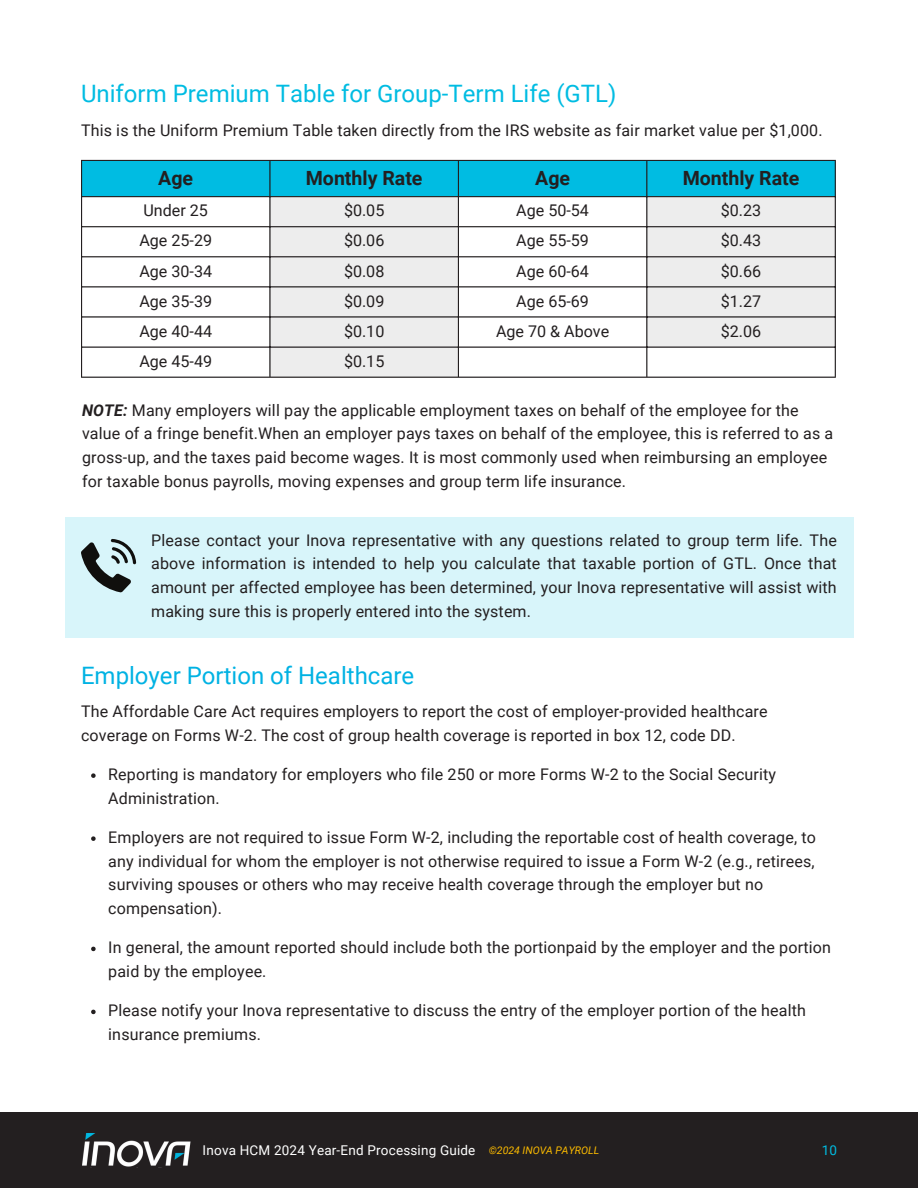
<style>
.page{position:relative;width:918px;height:1188px;background:#fff}
.page>*{position:absolute;margin:0;border:0;box-sizing:border-box;transform-origin:0 0}
.t1{font:24px "Roboto";color:#00bce2}
.t2{font:24px "Roboto";color:#00b2e3}
.t3{font:700 19.5px "Roboto";color:#231f20}
.t4{font:16.05px/23.7px "Roboto";letter-spacing:.01em;color:#231f20}
.t5{font:13.5px "Roboto";letter-spacing:.015em;color:#fff}
.t6{font:13.5px "Roboto";color:#00bce2}
.t7{font:italic 10.5px "Roboto";color:#fbba00}
.s1{font-weight:700;font-style:italic}
</style>
<div class="page">
<div style="left:65px;top:517px;width:788px;height:121px;background:#d8f5fa"></div>
<svg style="left:81px;top:539px;width:55px;height:53px"></svg>
<svg style="left:91px;top:773px;width:5px;height:5px"></svg>
<svg style="left:91px;top:836px;width:5px;height:5px"></svg>
<svg style="left:91px;top:947px;width:5px;height:4px"></svg>
<svg style="left:91px;top:1010px;width:5px;height:4px"></svg>
<div style="left:0;top:1112px;width:918px;height:76px;background:#231f20"></div>
<img style="left:82px;top:1133px;width:108px;height:34px">
<div style="left:82px;top:161px;width:753px;height:35px;background:#00bce2"></div>
<svg style="left:271px;top:197px;width:564px;height:180px;fill:#ededed"></svg>
<hr style="left:81px;top:161px;width:1px;height:216px;background:#231f20">
<hr style="left:269px;top:161px;width:2px;height:216px;background:#231f20">
<hr style="left:458px;top:161px;width:1px;height:216px;background:#231f20">
<hr style="left:646px;top:161px;width:1px;height:216px;background:#231f20">
<hr style="left:835px;top:161px;width:1px;height:216px;background:#231f20">
<hr style="left:81px;top:160px;width:755px;height:1px;background:#231f20">
<hr style="left:81px;top:196px;width:755px;height:1px;background:#231f20">
<hr style="left:81px;top:226px;width:755px;height:1px;background:#231f20">
<hr style="left:81px;top:256px;width:755px;height:1px;background:#231f20">
<hr style="left:81px;top:286px;width:755px;height:1px;background:#231f20">
<hr style="left:81px;top:316px;width:755px;height:2px;background:#231f20">
<hr style="left:81px;top:347px;width:755px;height:1px;background:#231f20">
<hr style="left:81px;top:377px;width:755px;height:1px;background:#231f20">
<h1 class="t1" style="left:81px;top:80px;width:537px">Uniform Premium Table for Group-Term Life (GTL)</h1>
<h2 class="t4" style="left:81px;top:118px;width:743px">This is the Uniform Premium Table taken directly from the IRS website as fair market value per $1,000.</h2>
<p class="t3" style="left:158px;top:167px;width:36px">Age</p>
<p class="t3" style="left:306px;top:167px;width:118px">Monthly Rate</p>
<p class="t3" style="left:535px;top:167px;width:36px">Age</p>
<p class="t3" style="left:683px;top:167px;width:118px">Monthly Rate</p>
<p class="t4" style="left:144px;top:199px;width:66px">Under 25</p>
<p class="t4" style="left:344px;top:199px;width:42px">$0.05</p>
<p class="t4" style="left:516px;top:199px;width:74px">Age 50-54</p>
<p class="t4" style="left:721px;top:199px;width:42px">$0.23</p>
<p class="t4" style="left:139px;top:229px;width:74px">Age 25-29</p>
<p class="t4" style="left:344px;top:229px;width:42px">$0.06</p>
<p class="t4" style="left:516px;top:229px;width:74px">Age 55-59</p>
<p class="t4" style="left:721px;top:229px;width:42px">$0.43</p>
<p class="t4" style="left:139px;top:259px;width:74px">Age 30-34</p>
<p class="t4" style="left:344px;top:259px;width:42px">$0.08</p>
<h2 class="t4" style="left:516px;top:259px;width:74px">Age 60-64</h2>
<p class="t4" style="left:721px;top:259px;width:42px">$0.66</p>
<h2 class="t4" style="left:139px;top:289px;width:74px">Age 35-39</h2>
<h1 class="t4" style="left:344px;top:289px;width:42px">$0.09</h1>
<h2 class="t4" style="left:516px;top:289px;width:74px">Age 65-69</h2>
<p class="t4" style="left:721px;top:289px;width:42px">$1.27</p>
<p class="t4" style="left:139px;top:319px;width:74px">Age 40-44</p>
<p class="t4" style="left:344px;top:319px;width:42px">$0.10</p>
<p class="t4" style="left:496px;top:319px;width:115px">Age 70 &amp; Above</p>
<p class="t4" style="left:721px;top:319px;width:42px">$2.06</p>
<h3 class="t4" style="left:139px;top:349px;width:74px">Age 45-49</h3>
<p class="t4" style="left:344px;top:349px;width:42px">$0.15</p>
<p class="t4" style="left:82px;top:398px;width:753px"><span class="s1">NOTE:</span> Many employers will pay the applicable employment taxes on behalf of the employee for the value of a fringe benefit.When an employer pays taxes on behalf of the employee, this is referred to as a gross-up, and the taxes paid become wages. It is most commonly used when reimbursing an employee for taxable bonus payrolls, moving expenses and group term life insurance.</p>
<p class="t4" style="left:151px;top:529px;width:687px;text-align:justify">Please contact your Inova representative with any questions related to group term life. The above information is intended to help you calculate that taxable portion of GTL. Once that amount per affected employee has been determined, your Inova representative will assist with making sure this is properly entered into the system.</p>
<p class="t2" style="left:81px;top:661px;width:335px">Employer Portion of Healthcare</p>
<p class="t4" style="left:81px;top:700px;width:688px">The Affordable Care Act requires employers to report the cost of employer-provided healthcare coverage on Forms W-2. The cost of group health coverage is reported in box 12, code DD.</p>
<p class="t4" style="left:108px;top:763px;width:669px">Reporting is mandatory for employers who file 250 or more Forms W-2 to the Social Security<br>Administration.</p>
<p class="t4" style="left:108px;top:826px;width:709px">Employers are not required to issue Form W-2, including the reportable cost of health coverage, to any individual for whom the employer is not otherwise required to issue a Form W-2 (e.g., retirees, surviving spouses or others who may receive health coverage through the employer but no compensation).</p>
<p class="t4" style="left:108px;top:936px;width:724px">In general, the amount reported should include both the portionpaid by the employer and the portion paid by the employee.</p>
<p class="t4" style="left:108px;top:999px;width:699px">Please notify your Inova representative to discuss the entry of the employer portion of the health insurance premiums.</p>
<p class="t5" style="left:203px;top:1142px;width:274px">Inova HCM 2024 Year-End Processing Guide</p>
<p class="t7" style="left:489px;top:1144px;width:112px">©2024 INOVA PAYROLL</p>
<p class="t6" style="left:822px;top:1142px;width:17px">10</p>
</div>
